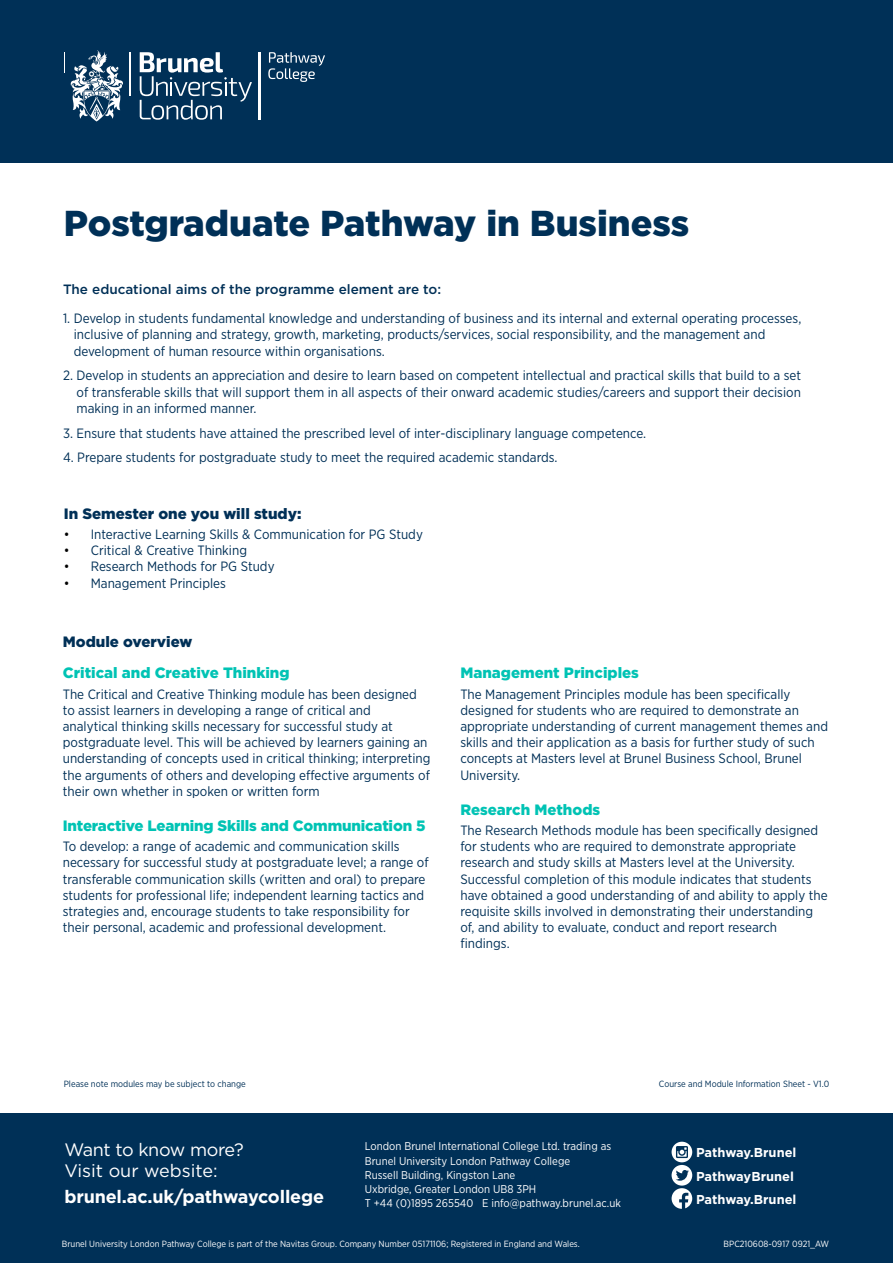
<style>
.page{position:relative;width:893px;height:1263px;background:#fff}
.page>*{position:absolute;margin:0;border:0;box-sizing:border-box;transform-origin:0 0}
.t1{font:900 36px "Gotham";letter-spacing:-.005em;color:#003057}
.t2{font:18px/21.6px "Gotham";letter-spacing:-.02em;color:#fff}
.t3{font:700 18px "Gotham";letter-spacing:-.01em;color:#fff}
.t4{font:900 15px "Gotham";color:#00c3b4}
.t5{font:900 15px "Gotham";color:#003057}
.t6{font:13.5px/16.2px "Gotham Narrow";color:#003057}
.t7{font:500 13.5px "Gotham";color:#003057}
.t8{font:700 12.9px/23.2px "Gotham";color:#fff}
.t9{font:11.25px/14.2px "Gotham Narrow";color:#fff}
.t10{font:9px "Gotham Narrow";color:#fff}
.t11{font:9px "Gotham Narrow";color:#003057}
.s1{color:#000}
</style>
<div class="page">
<div style="left:0;top:0;width:893px;height:163px;background:#003057"></div>
<svg style="left:268px;top:52px;width:57px;height:30px"></svg>
<hr style="left:258px;top:52px;width:3px;height:67px;background:#fff">
<hr style="left:129px;top:52px;width:2px;height:44px;background:#fff">
<svg style="left:140px;top:52px;width:112px;height:68px"></svg>
<svg style="left:64px;top:50px;width:59px;height:71px"></svg>
<div style="left:0;top:1113px;width:893px;height:150px;background:#003057"></div>
<svg style="left:672px;top:1142px;width:20px;height:20px"></svg>
<div style="left:672px;top:1165px;width:20px;height:20px;background:#fff;border-radius:50%"></div>
<svg style="left:676px;top:1170px;width:13px;height:11px"></svg>
<svg style="left:672px;top:1188px;width:20px;height:21px"></svg>
<h1 class="t1" style="left:64px;top:198px;width:627px">Postgraduate Pathway in Business</h1>
<p class="t7" style="left:63px;top:281px;width:380px">The educational aims of the programme element are to:</p>
<p class="t6" style="left:74px;top:310px;width:729px;text-indent:-11px">1. Develop in students fundamental knowledge and understanding of business and its internal and external operating processes, inclusive of planning and strategy, growth, marketing, products/services, social responsibility, and the management and development of human resource within organisations.</p>
<p class="t6" style="left:77px;top:367px;width:726px;text-align:justify;text-indent:-14px">2. Develop in students an appreciation and desire to learn based on competent intellectual and practical skills that build to a set of transferable skills that will support them in all aspects of their onward academic studies/careers and support their decision making in an informed manner.</p>
<p class="t6" style="left:63px;top:424px;width:585px">3. Ensure that students have attained the prescribed level of inter-disciplinary language competence.</p>
<p class="t6" style="left:63px;top:449px;width:496px">4. Prepare students for postgraduate study to meet the required academic standards.</p>
<p class="t5" style="left:64px;top:503px;width:239px">In Semester one you will study:</p>
<p class="t6" style="left:64px;top:526px;width:361px"><span class="s1">•</span> Interactive Learning Skills &amp; Communication for PG Study</p>
<p class="t6" style="left:64px;top:542px;width:185px"><span class="s1">•</span> Critical &amp; Creative Thinking</p>
<p class="t6" style="left:64px;top:558px;width:212px"><span class="s1">•</span> Research Methods for PG Study</p>
<p class="t6" style="left:64px;top:574px;width:164px"><span class="s1">•</span> Management Principles</p>
<p class="t5" style="left:63px;top:632px;width:131px">Module overview</p>
<p class="t4" style="left:63px;top:662px;width:228px">Critical and Creative Thinking</p>
<p class="t6" style="left:63px;top:685px;width:369px">The Critical and Creative Thinking module has been designed to assist learners in developing a range of critical and<br>analytical thinking skills necessary for successful study at postgraduate level. This will be achieved by learners gaining an understanding of concepts used in critical thinking; interpreting the arguments of others and developing effective arguments of their own whether in spoken or written form</p>
<p class="t4" style="left:63px;top:815px;width:364px">Interactive Learning Skills and Communication 5</p>
<p class="t6" style="left:63px;top:838px;width:367px">To develop: a range of academic and communication skills necessary for successful study at postgraduate level; a range of transferable communication skills (written and oral) to prepare students for professional life; independent learning tactics and strategies and, encourage students to take responsibility for their personal, academic and professional development.</p>
<p class="t4" style="left:460px;top:662px;width:180px">Management Principles</p>
<p class="t6" style="left:460px;top:685px;width:369px">The Management Principles module has been specifically designed for students who are required to demonstrate an appropriate understanding of current management themes and skills and their application as a basis for further study of such concepts at Masters level at Brunel Business School, Brunel University.</p>
<p class="t4" style="left:460px;top:799px;width:141px">Research Methods</p>
<p class="t6" style="left:460px;top:822px;width:369px">The Research Methods module has been specifically designed for students who are required to demonstrate appropriate research and study skills at Masters level at the University.<br>Successful completion of this module indicates that students have obtained a good understanding of and ability to apply the requisite skills involved in demonstrating their understanding of, and ability to evaluate, conduct and report research findings.</p>
<p class="t11" style="left:64px;top:1078px;width:184px">Please note modules may be subject to change</p>
<p class="t11" style="left:659px;top:1078px;width:172px">Course and Module Information Sheet - V1.0</p>
<h2 class="t2" style="left:64px;top:1138px;width:181px">Want to know more?<br>Visit our website:</h2>
<h2 class="t3" style="left:64px;top:1184px;width:261px">brunel.ac.uk/pathwaycollege</h2>
<p class="t9" style="left:365px;top:1139px;width:258px">London Brunel International College Ltd. trading as Brunel University London Pathway College<br>Russell Building, Kingston Lane<br>Uxbridge, Greater London UB8 3PH<br>T +44 (0)1895 265540 E info@pathway.brunel.ac.uk</p>
<p class="t8" style="left:696px;top:1141px;width:102px">Pathway.Brunel<br>PathwayBrunel<br>Pathway.Brunel</p>
<p class="t10" style="left:62px;top:1238px;width:519px">Brunel University London Pathway College is part of the Navitas Group. Company Number 05171106; Registered in England and Wales.</p>
<p class="t10" style="left:724px;top:1238px;width:107px">BPC210608-0917 0921_AW</p>
</div>
